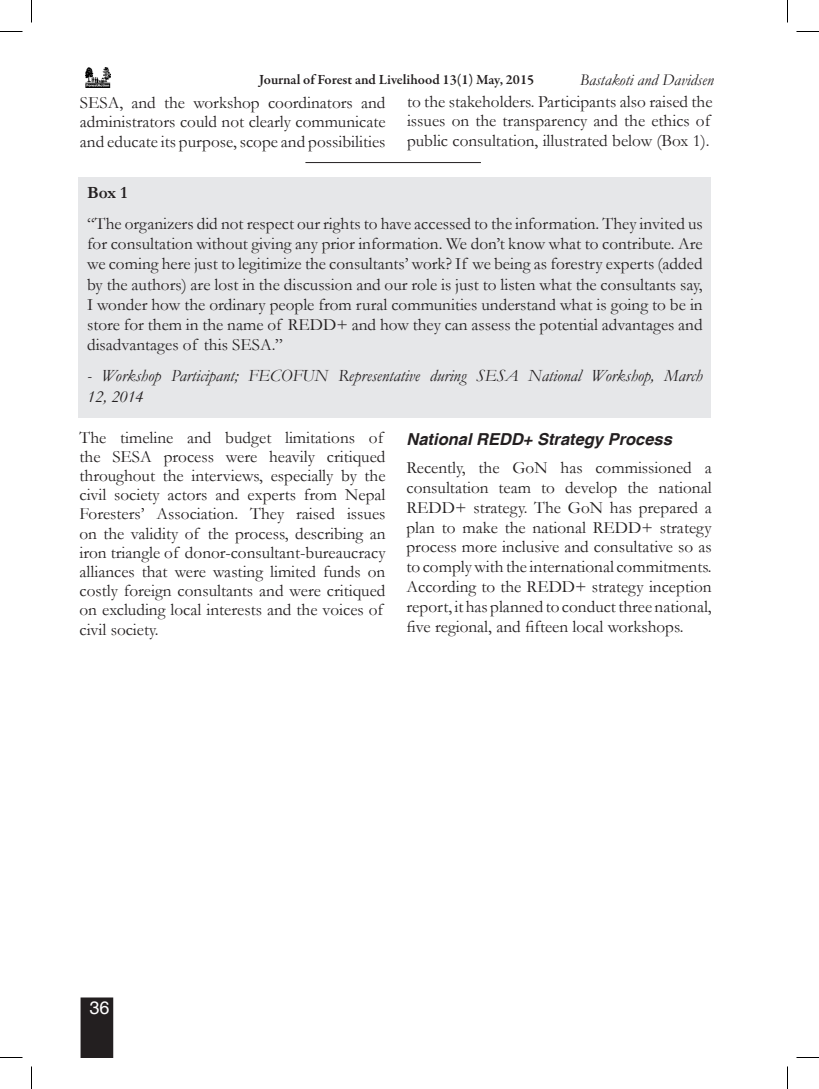
<style>
.page{position:relative;width:819px;height:1089px;background:#fff}
.page>*{position:absolute;margin:0;border:0;box-sizing:border-box;transform-origin:0 0}
.t1{font:18px "Helvetica";color:#fff}
.inside_matter{font:17.25px/19.2px "Garamond";color:#231f20;text-align:justify}
.Paragraph_Style_1{font:17.25px/20.2px "Garamond";color:#231f20;text-align:justify}
.Paragraph_Style_1-2{font:italic 17.25px/20.2px "Garamond";color:#231f20}
.Paragraph_Style_1-3{font:700 17.25px "Garamond";color:#231f20}
.Inside_heading_3{font:italic 700 16.5px "Helvetica";color:#231f20}
.t2{font:italic 16.5px "Garamond";color:#231f20}
.t3{font:600 14.25px "Garamond Premr Pro";color:#231f20}
</style>
<div class="page">
<div style="left:81px;top:998px;width:32px;height:60px;background:#231f20"></div>
<img style="left:85px;top:68px;width:26px;height:19px">
<div style="left:79px;top:177px;width:632px;height:240px;background:#e6e7e9"></div>
<hr style="left:305px;top:162px;width:176px;height:1px;background:#231f20">
<svg style="left:0;top:31px;width:22px;height:1px"></svg>
<svg style="left:796px;top:31px;width:23px;height:1px"></svg>
<svg style="left:0;top:1057px;width:22px;height:1px"></svg>
<svg style="left:796px;top:1057px;width:23px;height:1px"></svg>
<svg style="left:31px;top:0;width:1px;height:22px"></svg>
<svg style="left:31px;top:1066px;width:1px;height:23px"></svg>
<svg style="left:787px;top:0;width:1px;height:22px"></svg>
<svg style="left:787px;top:1066px;width:1px;height:23px"></svg>
<p class="t3" style="left:259px;top:71px;width:277px">Journal of Forest and Livelihood 13(1) May, 2015</p>
<p class="t2" style="left:580px;top:68px;width:136px">Bastakoti and Davidsen</p>
<p class="inside_matter" style="left:80px;top:92px;width:307px;line-height:19.6px">SESA, and the workshop coordinators and administrators could not clearly communicate and educate its purpose, scope and possibilities</p>
<p class="inside_matter" style="left:407px;top:91px;width:307px;text-align:left">to the stakeholders. Participants also raised the issues on the transparency and the ethics of public consultation, illustrated below (Box 1).</p>
<p class="Paragraph_Style_1-3" style="left:87px;top:181px;width:42px">Box 1</p>
<p class="Paragraph_Style_1" style="left:87px;top:213px;width:617px">“The organizers did not respect our rights to have accessed to the information. They invited us for consultation without giving any prior information. We don’t know what to contribute. Are we coming here just to legitimize the consultants’ work? If we being as forestry experts (added by the authors) are lost in the discussion and our role is just to listen what the consultants say, I wonder how the ordinary people from rural communities understand what is going to be in store for them in the name of REDD+ and how they can assess the potential advantages and disadvantages of this SESA.”</p>
<p class="Paragraph_Style_1-2" style="left:87px;top:365px;width:617px">- Workshop Participant; FECOFUN Representative during SESA National Workshop, March<br>12, 2014</p>
<p class="inside_matter" style="left:80px;top:428px;width:308px;text-align:left">The timeline and budget limitations of the SESA process were heavily critiqued throughout the interviews, especially by the civil society actors and experts from Nepal Foresters’ Association. They raised issues on the validity of the process, describing an iron triangle of donor-consultant-bureaucracy alliances that were wasting limited funds on costly foreign consultants and were critiqued on excluding local interests and the voices of civil society.</p>
<p class="Inside_heading_3" style="left:406px;top:429px;width:267px">National REDD+ Strategy Process</p>
<p class="inside_matter" style="left:406px;top:457px;width:307px;line-height:19.8px">Recently, the GoN has commissioned a consultation team to develop the national REDD+ strategy. The GoN has prepared a plan to make the national REDD+ strategy process more inclusive and consultative so as to comply with the international commitments.<br>According to the REDD+ strategy inception report, it has planned to conduct three national, five regional, and fifteen local workshops.</p>
<p class="t1" style="left:89px;top:997px;width:22px">36</p>
</div>
